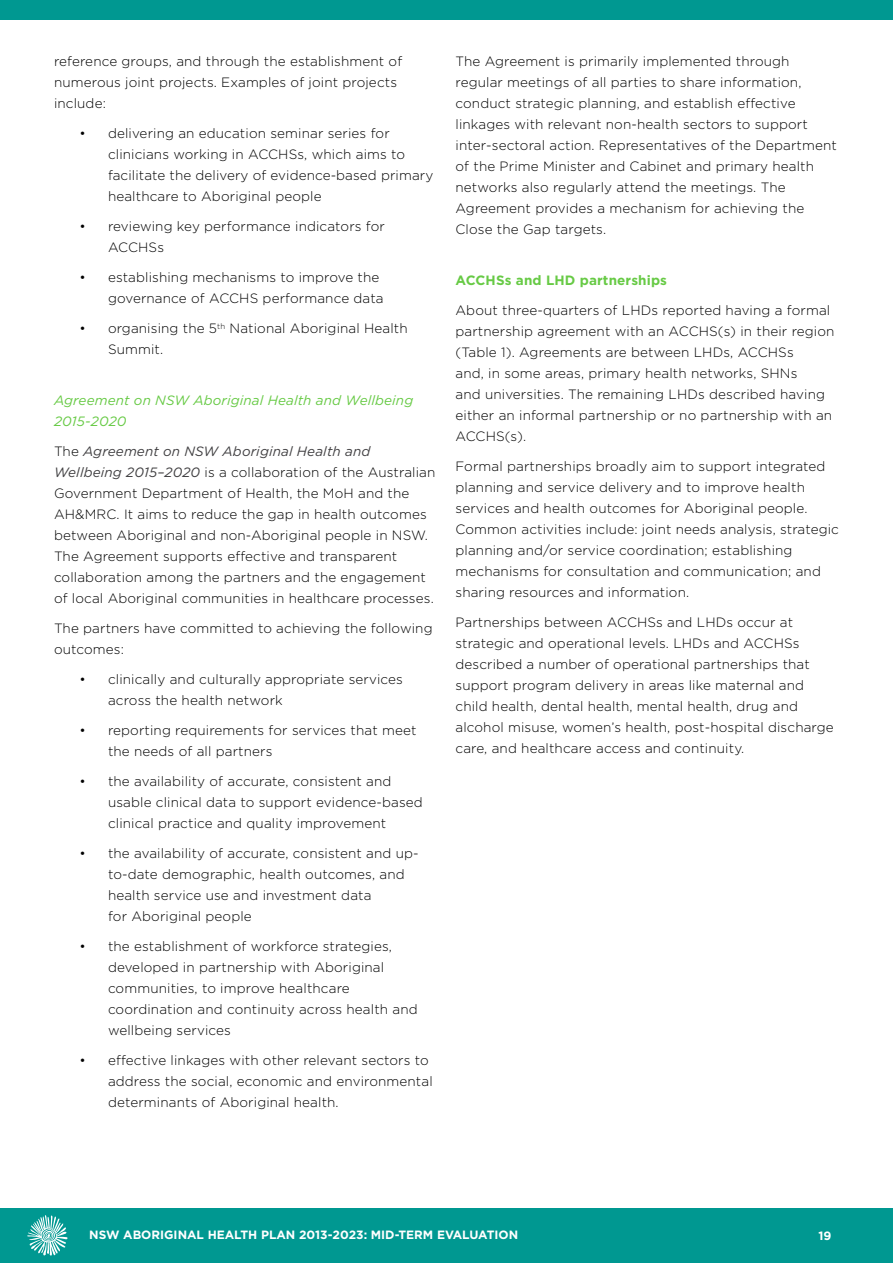
<style>
.page{position:relative;width:893px;height:1263px;background:#fff}
.page>*{position:absolute;margin:0;border:0;box-sizing:border-box;transform-origin:0 0}
.t1{font:300 13.5px/21px "Gotham";letter-spacing:.01em;color:#000}
.t2{font:italic 13.5px/21px "Gotham";letter-spacing:.01em;color:#67ca45}
.t3{font:700 13.5px "Gotham";letter-spacing:.01em;color:#67ca45}
.t4{font:700 12px "Gotham";color:#fff}
.s1{font-weight:400;font-style:italic;color:#414042}
</style>
<div class="page">
<div style="left:0;top:1209px;width:893px;height:54px;background:#009891"></div>
<svg style="left:27px;top:1215px;width:41px;height:40px"></svg>
<div style="left:0;top:0;width:893px;height:19px;background:#009891"></div>
<p class="t1" style="left:54px;top:51px;width:350px">reference groups, and through the establishment of numerous joint projects. Examples of joint projects include:</p>
<p class="t1" style="left:108px;top:123px;width:327px;text-indent:-28px">• delivering an education seminar series for clinicians working in ACCHSs, which aims to facilitate the delivery of evidence-based primary healthcare to Aboriginal people</p>
<p class="t1" style="left:108px;top:216px;width:278px;text-indent:-28px">• reviewing key performance indicators for<br>ACCHSs</p>
<p class="t1" style="left:108px;top:267px;width:277px;text-indent:-28px">• establishing mechanisms to improve the governance of ACCHS performance data</p>
<p class="t1" style="left:108px;top:318px;width:301px;text-indent:-28px">• organising the 5<sup>th</sup> National Aboriginal Health<br>Summit.</p>
<p class="t2" style="left:54px;top:390px;width:361px">Agreement on NSW Aboriginal Health and Wellbeing<br>2015-2020</p>
<p class="t1" style="left:54px;top:441px;width:383px">The <span class="s1">Agreement on NSW Aboriginal Health and Wellbeing 2015–2020</span> is a collaboration of the Australian Government Department of Health, the MoH and the AH&amp;MRC. It aims to reduce the gap in health outcomes between Aboriginal and non-Aboriginal people in NSW.<br>The Agreement supports effective and transparent collaboration among the partners and the engagement of local Aboriginal communities in healthcare processes.</p>
<p class="t1" style="left:54px;top:618px;width:380px">The partners have committed to achieving the following outcomes:</p>
<p class="t1" style="left:108px;top:669px;width:296px;text-indent:-28px">• clinically and culturally appropriate services across the health network</p>
<p class="t1" style="left:108px;top:720px;width:310px;text-indent:-28px">• reporting requirements for services that meet the needs of all partners</p>
<p class="t1" style="left:108px;top:771px;width:316px;text-indent:-28px">• the availability of accurate, consistent and usable clinical data to support evidence-based clinical practice and quality improvement</p>
<p class="t1" style="left:108px;top:843px;width:312px;text-indent:-28px">• the availability of accurate, consistent and up&shy;to-date demographic, health outcomes, and health service use and investment data<br>for Aboriginal people</p>
<p class="t1" style="left:108px;top:936px;width:311px;text-indent:-28px">• the establishment of workforce strategies, developed in partnership with Aboriginal communities, to improve healthcare coordination and continuity across health and wellbeing services</p>
<p class="t1" style="left:108px;top:1050px;width:326px;text-indent:-28px">• effective linkages with other relevant sectors to address the social, economic and environmental determinants of Aboriginal health.</p>
<p class="t1" style="left:455px;top:51px;width:383px">The Agreement is primarily implemented through regular meetings of all parties to share information, conduct strategic planning, and establish effective linkages with relevant non-health sectors to support inter-sectoral action. Representatives of the Department of the Prime Minister and Cabinet and primary health networks also regularly attend the meetings. The Agreement provides a mechanism for achieving the Close the Gap targets.</p>
<p class="t3" style="left:455px;top:273px;width:213px">ACCHSs and LHD partnerships</p>
<p class="t1" style="left:455px;top:300px;width:380px">About three-quarters of LHDs reported having a formal partnership agreement with an ACCHS(s) in their region (Table 1). Agreements are between LHDs, ACCHSs<br>and, in some areas, primary health networks, SHNs<br>and universities. The remaining LHDs described having either an informal partnership or no partnership with an ACCHS(s).</p>
<p class="t1" style="left:455px;top:456px;width:385px">Formal partnerships broadly aim to support integrated planning and service delivery and to improve health services and health outcomes for Aboriginal people.<br>Common activities include: joint needs analysis, strategic planning and/or service coordination; establishing mechanisms for consultation and communication; and sharing resources and information.</p>
<p class="t1" style="left:455px;top:612px;width:380px">Partnerships between ACCHSs and LHDs occur at strategic and operational levels. LHDs and ACCHSs described a number of operational partnerships that support program delivery in areas like maternal and child health, dental health, mental health, drug and alcohol misuse, women’s health, post-hospital discharge care, and healthcare access and continuity.</p>
<p class="t4" style="left:89px;top:1228px;width:430px">NSW ABORIGINAL HEALTH PLAN 2013-2023: MID-TERM EVALUATION</p>
<p class="t4" style="left:818px;top:1229px;width:15px">19</p>
</div>
